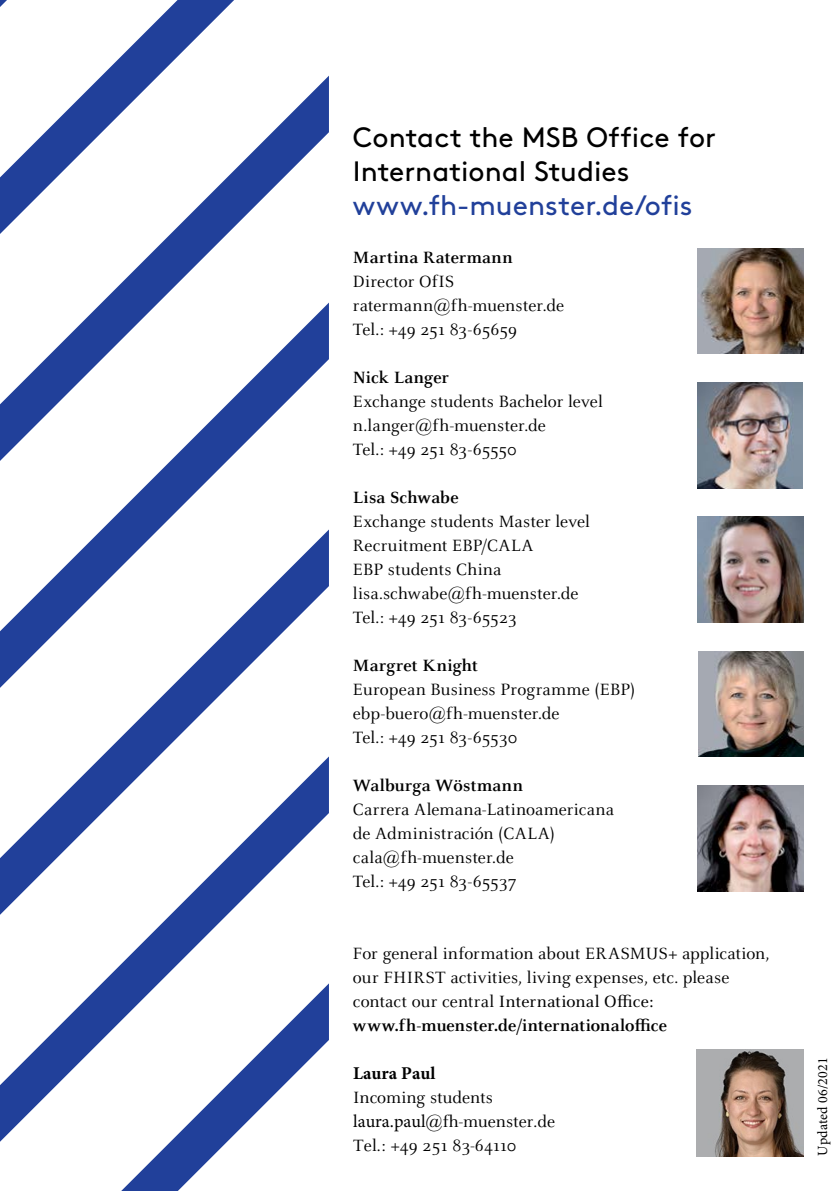
<style>
.page{position:relative;width:840px;height:1191px;background:#fff}
.page>*{position:absolute;margin:0;border:0;box-sizing:border-box;transform-origin:0 0}
.Brown_Headline_14pt{font:28px/33.6px "Brown Pro";color:#000}
.Brown_Headline_14pt-2{font:28px "Brown Pro";color:#21409a}
.Celest_Fließtext_9pt{font:18px/24px "Celeste OT";letter-spacing:.005em;color:#000}
.Celest_Fließtext_9pt-2{font:700 18px "Celeste OT";letter-spacing:.01em;color:#000}
.Celest_Fließtext_9pt-3{font:14px "Minion Pro";letter-spacing:.005em;color:#000}
.s1{font-style:inherit}
.s2{font-family:"Minion Pro";font-weight:700}
.s3{font-family:"Minion Pro"}
</style>
<div class="page">
<svg style="left:0;top:0;width:133px;height:1191px"></svg>
<svg style="left:133px;top:0;width:196px;height:1191px"></svg>
<img style="left:697px;top:248px;width:105px;height:106px">
<img style="left:697px;top:382px;width:105px;height:106px">
<img style="left:697px;top:517px;width:105px;height:105px">
<img style="left:698px;top:651px;width:104px;height:106px">
<img style="left:697px;top:786px;width:105px;height:105px">
<img style="left:696px;top:1049px;width:107px;height:107px">
<p class="Brown_Headline_14pt" style="left:353px;top:118px;width:364px">Contact the MSB Office for<br>International Studies</p>
<p class="Brown_Headline_14pt-2" style="left:353px;top:183px;width:341px">www.fh-muenster.de/ofis</p>
<p class="Celest_Fließtext_9pt-2" style="left:353px;top:246px;width:161px">Martina Ratermann</p>
<p class="Celest_Fließtext_9pt" style="left:353px;top:269px;width:103px">Director OfIS</p>
<p class="Celest_Fließtext_9pt" style="left:353px;top:293px;width:212px">ratermann@fh-muenster.de</p>
<p class="Celest_Fließtext_9pt" style="left:353px;top:317px;width:166px">Tel.: +49 251 83-65659</p>
<p class="Celest_Fließtext_9pt-2" style="left:353px;top:366px;width:97px">Nick Langer</p>
<p class="Celest_Fließtext_9pt" style="left:353px;top:389px;width:251px">Exchange students Bachelor level</p>
<p class="Celest_Fließtext_9pt" style="left:353px;top:413px;width:194px">n.langer@fh-muenster.de</p>
<p class="Celest_Fließtext_9pt" style="left:353px;top:437px;width:165px">Tel.: +49 251 83-65550</p>
<p class="Celest_Fließtext_9pt-2" style="left:353px;top:486px;width:107px">Lisa Schwabe</p>
<p class="Celest_Fließtext_9pt" style="left:353px;top:509px;width:238px">Exchange students Master level</p>
<p class="Celest_Fließtext_9pt" style="left:353px;top:533px;width:182px">Recruitment EBP/CALA</p>
<p class="Celest_Fließtext_9pt" style="left:353px;top:557px;width:150px">EBP students China</p>
<p class="Celest_Fließtext_9pt" style="left:353px;top:581px;width:227px">lisa.schwabe@fh-muenster.de</p>
<p class="Celest_Fließtext_9pt" style="left:353px;top:605px;width:165px">Tel.: +49 251 83-65523</p>
<p class="Celest_Fließtext_9pt-2" style="left:353px;top:654px;width:126px">Margret Knight</p>
<p class="Celest_Fließtext_9pt" style="left:353px;top:677px;width:284px">European Business Programme (EBP)</p>
<p class="Celest_Fließtext_9pt" style="left:353px;top:701px;width:208px">ebp-buero@fh-muenster.de</p>
<p class="Celest_Fließtext_9pt" style="left:353px;top:725px;width:166px">Tel.: +49 251 83-65530</p>
<p class="Celest_Fließtext_9pt-2" style="left:353px;top:774px;width:171px">Walburga Wöstmann</p>
<p class="Celest_Fließtext_9pt" style="left:353px;top:797px;width:262px">Carrera Alemana-Latinoamericana de Administración (CALA)</p>
<p class="Celest_Fließtext_9pt" style="left:353px;top:845px;width:162px">cala@fh-muenster.de</p>
<p class="Celest_Fließtext_9pt" style="left:353px;top:869px;width:165px">Tel.: +49 251 83-65537</p>
<p class="Celest_Fließtext_9pt" style="left:353px;top:941px;width:418px">For general information about ERASMUS+ application, our FHIRST activities, living expenses, etc. please contact our central <span class="s1">International Office:</span></p>
<p class="Celest_Fließtext_9pt-2" style="left:353px;top:1014px;width:315px">www.fh-muenster.de/internationaloffice</p>
<p class="Celest_Fließtext_9pt" style="left:353px;top:1061px;width:203px"><span class="s2">Laura Paul<br></span>Incoming students <span class="s3">laura.paul</span>@fh-muenster.de<br>Tel.: +49 251 83-64110</p>
<p class="Celest_Fließtext_9pt-3" style="left:812px;top:1155px;width:100px;rotate:-90deg">Updated 06/2021</p>
</div>
